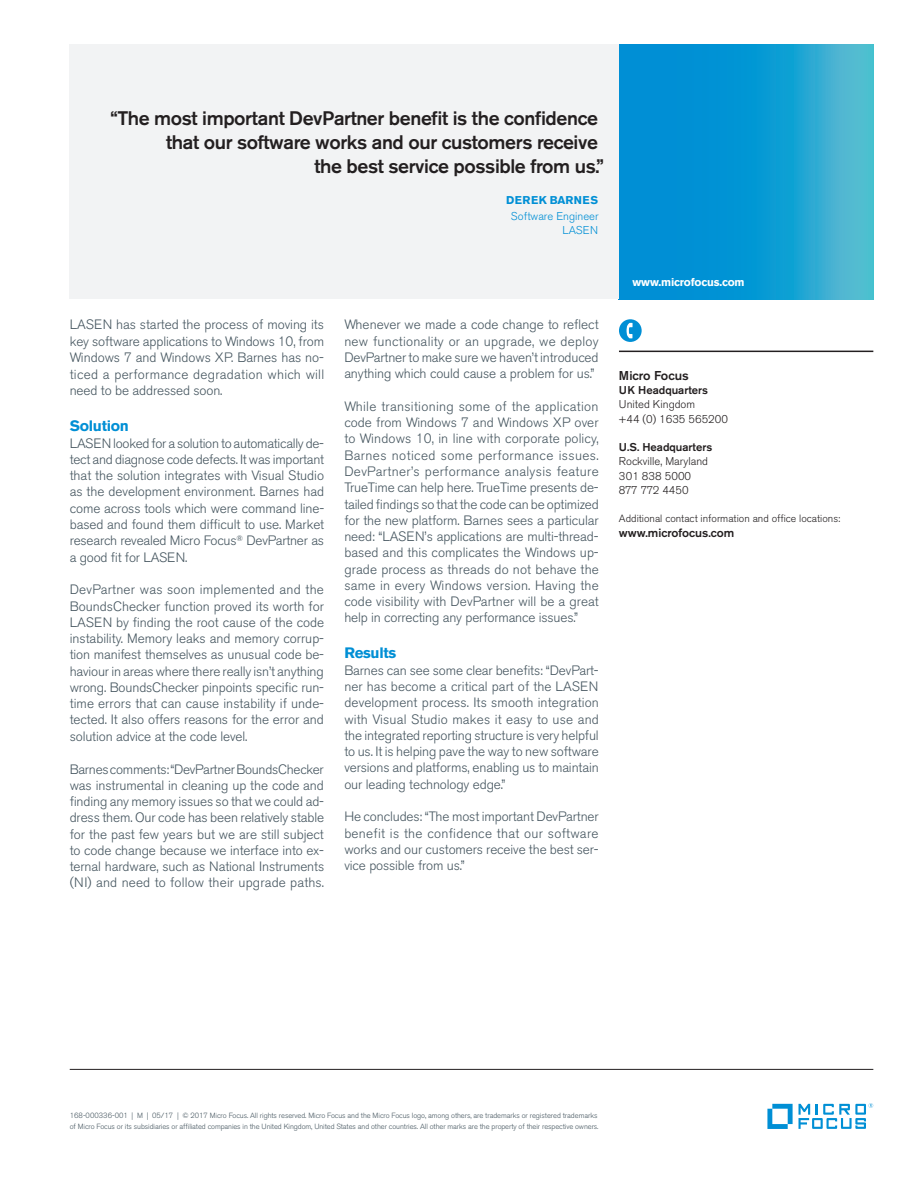
<style>
.page{position:relative;width:918px;height:1188px;background:#fff}
.page>*{position:absolute;margin:0;border:0;box-sizing:border-box;transform-origin:0 0}
.Black_quote_text__pg{font:500 19.5px/24px "Akzidenz Grotesk BE";letter-spacing:-.02em;color:#231f20;text-align:right}
.Blue_body_text_heads{font:700 15px "Akzidenz Grotesk BE";letter-spacing:-.02em;color:#008fd5}
.Grey_body_text{font:300 13.5px/16.4px "Akzidenz Grotesk BE";letter-spacing:-.01em;color:#45555f;text-align:justify}
.caption_7_9_5_bold{font:500 12.75px "Akzidenz Grotesk BE";color:#231f20}
.caption_7_9_5{font:500 12px "Akzidenz Grotesk BE";color:#231f20}
.caption_7_9_5-2{font:300 11.25px "Akzidenz Grotesk BE";color:#231f20}
.caption_7_9_5-3{font:500 11.25px "Akzidenz Grotesk BE";color:#231f20}
.Quote_attribution_Na{font:300 11.25px "Akzidenz Grotesk BE";color:#008fd5}
.caption_7_5_9_5_bold{font:700 11.25px "Akzidenz Grotesk BE";letter-spacing:-.01em;color:#fff}
.Quote_attribution_Na-2{font:700 11.25px "Akzidenz Grotesk BE";letter-spacing:.04em;color:#008fd5}
.caption_7_9_5-4{font:300 11.25px "Akzidenz Grotesk BE";letter-spacing:-.04em;color:#231f20}
.caption_7_9_5-5{font:300 10.5px "Akzidenz Grotesk BE";color:#231f20}
.Legal_text__bottom_o{font:300 7.5px/10.5px "Akzidenz Grotesk BE";letter-spacing:-.01em;color:#45555f}
</style>
<div class="page">
<svg style="left:767px;top:1104px;width:26px;height:25px"></svg>
<svg style="left:799px;top:1103px;width:74px;height:26px"></svg>
<svg style="left:619px;top:45px;width:254px;height:254px;background:#149dd3"></svg>
<hr style="left:619px;top:351px;width:254px;height:1px;background:#231f20">
<div style="left:619px;top:319px;width:23px;height:23px;background:#008fd5;border-radius:50%"></div>
<svg style="left:627px;top:323px;width:6px;height:15px"></svg>
<div style="left:70px;top:45px;width:549px;height:254px;background:#f2f3f4"></div>
<hr style="left:70px;top:1069px;width:803px;height:1px;background:#231f20">
<p class="Black_quote_text__pg" style="left:111px;top:106px;width:495px">“The most important DevPartner benefit is the confidence that our software works and our customers receive<br>the best service possible from us.”</p>
<p class="Quote_attribution_Na-2" style="left:506px;top:193px;width:93px">DEREK BARNES</p>
<p class="Quote_attribution_Na" style="left:511px;top:210px;width:89px">Software Engineer</p>
<p class="Quote_attribution_Na" style="left:563px;top:224px;width:37px">LASEN</p>
<p class="Grey_body_text" style="left:70px;top:317px;width:256px">LASEN has started the process of moving its key software applications to Windows 10, from Windows 7 and Windows XP. Barnes has no&shy;ticed a performance degradation which will need to be addressed soon.</p>
<p class="Blue_body_text_heads" style="left:70px;top:417px;width:61px">Solution</p>
<p class="Grey_body_text" style="left:70px;top:435px;width:256px">LASEN looked for a solution to automatically de&shy;tect and diagnose code defects. It was important that the solution integrates with Visual Studio as the development environment. Barnes had come across tools which were command line&shy;based and found them difficult to use. Market research revealed Micro Focus<sup>®</sup> DevPartner as a good fit for LASEN.</p>
<p class="Grey_body_text" style="left:70px;top:582px;width:256px">DevPartner was soon implemented and the BoundsChecker function proved its worth for LASEN by finding the root cause of the code instability. Memory leaks and memory corrup&shy;tion manifest themselves as unusual code be&shy;haviour in areas where there really isn’t anything wrong. BoundsChecker pinpoints specific run&shy;time errors that can cause instability if unde&shy;tected. It also offers reasons for the error and solution advice at the code level.</p>
<p class="Grey_body_text" style="left:70px;top:761px;width:256px">Barnes comments: “DevPartner BoundsChecker was instrumental in cleaning up the code and finding any memory issues so that we could ad&shy;dress them. Our code has been relatively stable for the past few years but we are still subject to code change because we interface into ex&shy;ternal hardware, such as National Instruments (NI) and need to follow their upgrade paths.</p>
<p class="Grey_body_text" style="left:344px;top:317px;width:256px">Whenever we made a code change to reflect new functionality or an upgrade, we deploy DevPartner to make sure we haven’t introduced anything which could cause a problem for us.”</p>
<p class="Grey_body_text" style="left:344px;top:398px;width:256px">While transitioning some of the application code from Windows 7 and Windows XP over to Windows 10, in line with corporate policy, Barnes noticed some performance issues.<br>DevPartner’s performance analysis feature TrueTime can help here. TrueTime presents de&shy;tailed findings so that the code can be optimized for the new platform. Barnes sees a particular need: “LASEN’s applications are multi-thread&shy;based and this complicates the Windows up&shy;grade process as threads do not behave the same in every Windows version. Having the code visibility with DevPartner will be a great help in correcting any performance issues.”</p>
<p class="Blue_body_text_heads" style="left:344px;top:645px;width:53px">Results</p>
<p class="Grey_body_text" style="left:344px;top:662px;width:256px">Barnes can see some clear benefits: “DevPart&shy;ner has become a critical part of the LASEN development process. Its smooth integration with Visual Studio makes it easy to use and the integrated reporting structure is very helpful to us. It is helping pave the way to new software versions and platforms, enabling us to maintain our leading technology edge.”</p>
<p class="Grey_body_text" style="left:344px;top:809px;width:256px">He concludes: “The most important DevPartner benefit is the confidence that our software works and our customers receive the best ser&shy;vice possible from us.”</p>
<p class="caption_7_5_9_5_bold" style="left:632px;top:275px;width:114px">www.microfocus.com</p>
<p class="caption_7_9_5_bold" style="left:619px;top:368px;width:71px">Micro Focus</p>
<p class="caption_7_9_5-3" style="left:619px;top:383px;width:91px">UK Headquarters</p>
<p class="caption_7_9_5-2" style="left:619px;top:398px;width:78px">United Kingdom</p>
<p class="caption_7_9_5-2" style="left:619px;top:412px;width:110px">+44 (0) 1635 565200</p>
<p class="caption_7_9_5-3" style="left:619px;top:440px;width:95px">U.S. Headquarters</p>
<p class="caption_7_9_5-2" style="left:619px;top:455px;width:91px">Rockville, Maryland</p>
<p class="caption_7_9_5-2" style="left:619px;top:469px;width:74px">301 838 5000</p>
<p class="caption_7_9_5-4" style="left:619px;top:484px;width:71px">877 772 4450</p>
<p class="caption_7_9_5-5" style="left:619px;top:513px;width:223px">Additional contact information and office locations:</p>
<p class="caption_7_9_5" style="left:619px;top:525px;width:117px">www.microfocus.com</p>
<p class="Legal_text__bottom_o" style="left:70px;top:1110px;width:530px">168-000336-001 | M | 05/17 | © 2017 Micro Focus. All rights reserved. Micro Focus and the Micro Focus logo, among others, are trademarks or registered trademarks of Micro Focus or its subsidiaries or affiliated companies in the United Kingdom, United States and other countries. All other marks are the property of their respective owners.</p>
</div>
